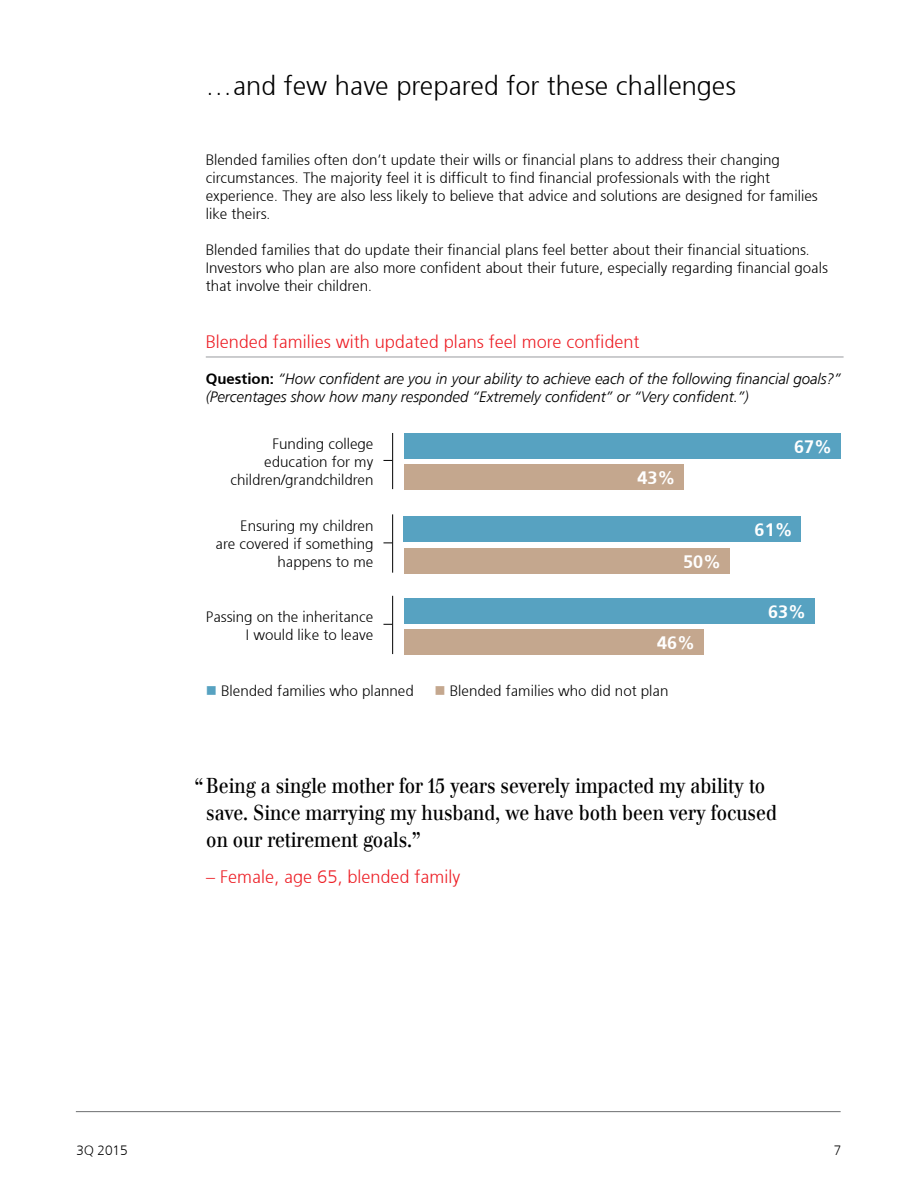
<style>
.page{position:relative;width:918px;height:1188px;background:#fff}
.page>*{position:absolute;margin:0;border:0;box-sizing:border-box;transform-origin:0 0}
.t1{font:300 27px "Frutiger 45";color:#000}
.t2{font:21px/27px "UBS Headline";color:#000}
.t3{font:300 18px "Frutiger 45";color:#ed1d24}
.t4{font:300 18px "Frutiger 45";color:#fff}
.t5{font:300 15px/18px "Frutiger 45";color:#000;text-align:right}
.t6{font:italic 300 15px/18px "Frutiger 45";color:#000}
.t7{font:300 13.5px "Frutiger 45";color:#000}
.s1{font-style:normal}
.s2{color:#57a2c1}
.s3{color:#c4a78e}
</style>
<div class="page">
<hr style="left:76px;top:1111px;width:765px;height:1px;background:#6d6e71">
<hr style="left:206px;top:357px;width:638px;height:1px;background:#999b9e">
<div style="left:404px;top:433px;width:437px;height:25px;background:#57a2c1"></div>
<div style="left:404px;top:465px;width:280px;height:25px;background:#c4a78e"></div>
<hr style="left:392px;top:433px;width:1px;height:56px;background:#000">
<div style="left:404px;top:517px;width:397px;height:25px;background:#57a2c1"></div>
<div style="left:404px;top:548px;width:326px;height:26px;background:#c4a78e"></div>
<hr style="left:392px;top:514px;width:1px;height:59px;background:#000">
<div style="left:404px;top:598px;width:410px;height:25px;background:#57a2c1"></div>
<div style="left:404px;top:630px;width:300px;height:25px;background:#c4a78e"></div>
<hr style="left:392px;top:596px;width:1px;height:58px;background:#000">
<h1 class="t1" style="left:206px;top:70px;width:532px">…and few have prepared for these challenges</h1>
<p class="t5" style="left:206px;top:150px;width:614px;text-align:left">Blended families often don’t update their wills or financial plans to address their changing circumstances. The majority feel it is difficult to find financial professionals with the right experience. They are also less likely to believe that advice and solutions are designed for families like theirs.</p>
<p class="t5" style="left:206px;top:240px;width:624px;text-align:left">Blended families that do update their financial plans feel better about their financial situations.<br>Investors who plan are also more confident about their future, especially regarding financial goals that involve their children.</p>
<p class="t3" style="left:206px;top:332px;width:435px">Blended families with updated plans feel more confident</p>
<p class="t6" style="left:206px;top:370px;width:637px"><span class="s1">Question:</span> “How confident are you in your ability to achieve each of the following financial goals?” (Percentages show how many responded “Extremely confident” or “Very confident.”)</p>
<p class="t5" style="left:231px;top:434px;width:144px">Funding college education for my children/grandchildren</p>
<p class="t4" style="left:794px;top:435px;width:40px">67%</p>
<p class="t4" style="left:638px;top:467px;width:40px">43%</p>
<p class="t5" style="left:216px;top:517px;width:159px">Ensuring my children<br>are covered if something happens to me</p>
<p class="t4" style="left:755px;top:519px;width:40px">61%</p>
<p class="t4" style="left:683px;top:551px;width:40px">50%</p>
<p class="t5" style="left:206px;top:607px;width:169px">Passing on the inheritance<br>I would like to leave</p>
<p class="t4" style="left:768px;top:600px;width:40px">63%</p>
<p class="t4" style="left:657px;top:632px;width:40px">46%</p>
<p class="t5" style="left:206px;top:682px;width:209px"><span class="s2">■</span> Blended families who planned</p>
<p class="t5" style="left:435px;top:682px;width:235px"><span class="s3">■</span> Blended families who did not plan</p>
<h2 class="t2" style="left:206px;top:772px;width:572px;text-indent:-11px">“Being a single mother for 15 years severely impacted my ability to save. Since marrying my husband, we have both been very focused on our retirement goals.”</h2>
<p class="t3" style="left:206px;top:866px;width:256px">– Female, age 65, blended family</p>
<p class="t7" style="left:77px;top:1143px;width:53px">3Q 2015</p>
<p class="t7" style="left:834px;top:1143px;width:9px">7</p>
</div>
